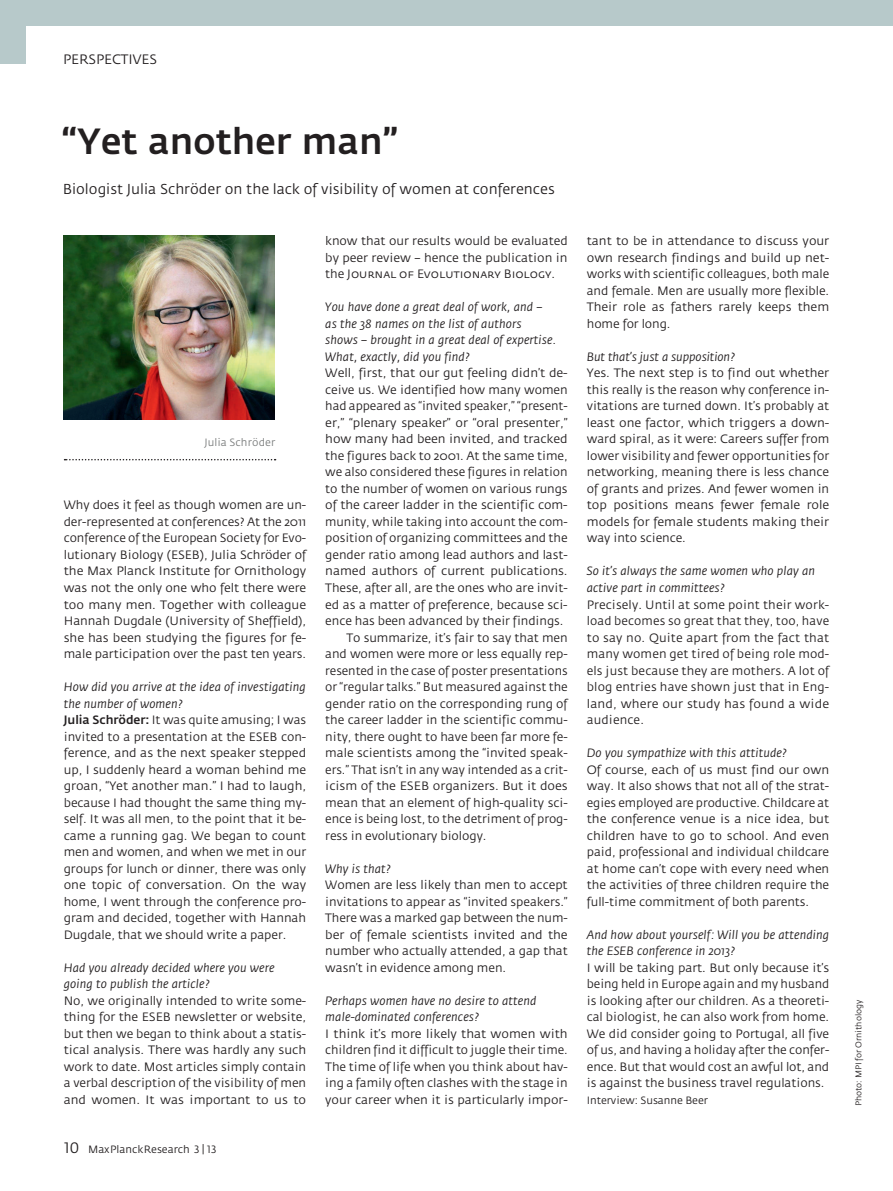
<style>
.page{position:relative;width:893px;height:1191px;background:#fff}
.page>*{position:absolute;margin:0;border:0;box-sizing:border-box;transform-origin:0 0}
.t1{font:500 36px "Fedra Sans";letter-spacing:-.005em;color:#231f20}
.t2{font:14.25px "Fedra Sans";letter-spacing:-.005em;color:#231f20}
.t3{font:13.5px "Fedra Sans";color:#231f20}
.t4{font:12px/16.5px "Fedra Sans";letter-spacing:-.005em;color:#231f20}
.t5{font:italic 12px "Fedra Sans";letter-spacing:.01em;color:#231f20}
.t6{font:10.5px "Fedra Sans";letter-spacing:-.005em;color:#231f20}
.t7{font:10.5px "Fedra Sans";letter-spacing:.01em;color:#7a7c7c}
.t8{font:8.25px "Fedra Sans";color:#231f20}
.s1{font-style:italic}
.s2{font-weight:500}
.s3{font-family:"Fedra Sans Book SC";font-size:15px}
.s4{font-family:"Fedra Sans Book SC"}
</style>
<div class="page">
<div style="left:0;top:0;width:26px;height:64px;background:#b7c9ca"></div>
<div style="left:0;top:0;width:893px;height:26px;background:#b7c9ca"></div>
<svg style="left:65px;top:459px;width:211px;height:1px"></svg>
<img style="left:64px;top:236px;width:210px;height:184px">
<p class="t3" style="left:63px;top:54px;width:96px">PERSPECTIVES</p>
<p class="t1" style="left:62px;top:127px;width:337px">“Yet another man”</p>
<p class="t2" style="left:63px;top:183px;width:494px">Biologist Julia Schröder on the lack of visibility of women at conferences</p>
<p class="t7" style="left:205px;top:438px;width:72px">Julia Schröder</p>
<p class="t4" style="left:64px;top:498px;width:244px;text-align:justify">Why does it feel as though women are un&shy;der-represented at conferences? At the 2011 conference of the European Society for Evo&shy;lutionary Biology (ESEB), Julia Schröder of the Max Planck Institute for Ornithology was not the only one who felt there were too many men. Together with colleague Hannah Dugdale (University of Sheffield), she has been studying the figures for fe&shy;male participation over the past ten years.</p>
<p class="t4" style="left:64px;top:679px;width:244px"><span class="s1">How did you arrive at the idea of investigating the number of women?<br></span><span class="s2">Julia Schröder:</span> It was quite amusing; I was invited to a presentation at the ESEB con&shy;ference, and as the next speaker stepped up, I suddenly heard a woman behind me groan, “Yet another man.” I had to laugh, because I had thought the same thing my&shy;self. It was all men, to the point that it be&shy;came a running gag. We began to count men and women, and when we met in our groups for lunch or dinner, there was only one topic of conversation. On the way home, I went through the conference pro&shy;gram and decided, together with Hannah Dugdale, that we should write a paper.</p>
<p class="t4" style="left:64px;top:960px;width:244px"><span class="s1">Had you already decided where you were going to publish the article?<br></span>No, we originally intended to write some&shy;thing for the ESEB newsletter or website, but then we began to think about a statis&shy;tical analysis. There was hardly any such work to date. Most articles simply contain a verbal description of the visibility of men and women. It was important to us to</p>
<p class="t6" style="left:64px;top:1145px;width:154px"><span class="s3">10</span> MaxPlanckResearch <span class="s4">3 | 13</span></p>
<p class="t4" style="left:325px;top:234px;width:244px;text-align:justify">know that our results would be evaluated by peer review – hence the publication in the <span class="s4">Journal of Evolutionary Biology</span>.</p>
<p class="t5" style="left:325px;top:302px;width:219px">You have done a great deal of work, and –</p>
<p class="t5" style="left:325px;top:319px;width:198px">as the 38 names on the list of authors</p>
<p class="t5" style="left:325px;top:335px;width:232px">shows – brought in a great deal of expertise.</p>
<p class="t5" style="left:325px;top:352px;width:146px">What, exactly, did you find?</p>
<p class="t4" style="left:325px;top:366px;width:244px">Well, first, that our gut feeling didn’t de-</p>
<p class="t4" style="left:325px;top:382px;width:244px">ceive us. We identified how many women</p>
<p class="t4" style="left:325px;top:399px;width:244px">had appeared as “invited speaker,” “present-</p>
<p class="t4" style="left:325px;top:415px;width:244px">er,” “plenary speaker” or “oral presenter,”</p>
<p class="t4" style="left:325px;top:432px;width:244px">how many had been invited, and tracked</p>
<p class="t4" style="left:325px;top:448px;width:244px">the figures back to 2001. At the same time,</p>
<p class="t4" style="left:325px;top:465px;width:244px">we also considered these figures in relation</p>
<p class="t4" style="left:325px;top:481px;width:244px">to the number of women on various rungs</p>
<p class="t4" style="left:325px;top:498px;width:244px">of the career ladder in the scientific com-</p>
<p class="t4" style="left:325px;top:514px;width:244px">munity, while taking into account the com-</p>
<p class="t4" style="left:325px;top:531px;width:244px">position of organizing committees and the</p>
<p class="t4" style="left:325px;top:547px;width:244px">gender ratio among lead authors and last-</p>
<p class="t4" style="left:325px;top:564px;width:244px">named authors of current publications.</p>
<p class="t4" style="left:325px;top:580px;width:244px">These, after all, are the ones who are invit-</p>
<p class="t4" style="left:325px;top:597px;width:244px">ed as a matter of preference, because sci-</p>
<p class="t4" style="left:325px;top:613px;width:240px">ence has been advanced by their findings.</p>
<p class="t4" style="left:347px;top:630px;width:223px">To summarize, it’s fair to say that men</p>
<p class="t4" style="left:325px;top:646px;width:244px">and women were more or less equally rep-</p>
<p class="t4" style="left:325px;top:663px;width:244px">resented in the case of poster presentations</p>
<p class="t4" style="left:325px;top:679px;width:244px">or “regular talks.” But measured against the</p>
<p class="t4" style="left:325px;top:696px;width:244px">gender ratio on the corresponding rung of</p>
<p class="t4" style="left:325px;top:712px;width:244px">the career ladder in the scientific commu-</p>
<p class="t4" style="left:325px;top:729px;width:244px">nity, there ought to have been far more fe-</p>
<p class="t4" style="left:325px;top:745px;width:244px">male scientists among the “invited speak-</p>
<p class="t4" style="left:325px;top:762px;width:244px">ers.” That isn’t in any way intended as a crit-</p>
<p class="t4" style="left:325px;top:778px;width:244px">icism of the ESEB organizers. But it does</p>
<p class="t4" style="left:325px;top:795px;width:244px">mean that an element of high-quality sci-</p>
<p class="t4" style="left:325px;top:811px;width:244px">ence is being lost, to the detriment of prog-</p>
<p class="t4" style="left:325px;top:828px;width:163px">ress in evolutionary biology.</p>
<p class="t4" style="left:325px;top:861px;width:244px"><span class="s1">Why is that?<br></span>Women are less likely than men to accept invitations to appear as “invited speakers.” There was a marked gap between the num&shy;ber of female scientists invited and the number who actually attended, a gap that wasn’t in evidence among men.</p>
<p class="t4" style="left:325px;top:993px;width:244px"><span class="s1">Perhaps women have no desire to attend male-dominated conferences?<br></span>I think it’s more likely that women with children find it difficult to juggle their time.<br>The time of life when you think about hav&shy;ing a family often clashes with the stage in your career when it is particularly impor-</p>
<p class="t4" style="left:587px;top:234px;width:244px;text-align:justify">tant to be in attendance to discuss your own research findings and build up net&shy;works with scientific colleagues, both male and female. Men are usually more flexible.<br>Their role as fathers rarely keeps them home for long.</p>
<p class="t4" style="left:587px;top:349px;width:244px"><span class="s1">But that’s just a supposition?<br></span>Yes. The next step is to find out whether this really is the reason why conference in&shy;vitations are turned down. It’s probably at least one factor, which triggers a down&shy;ward spiral, as it were: Careers suffer from lower visibility and fewer opportunities for networking, meaning there is less chance of grants and prizes. And fewer women in top positions means fewer female role models for female students making their way into science.</p>
<p class="t4" style="left:587px;top:564px;width:244px"><span class="s1">So it’s always the same women who play an active part in committees?<br></span>Precisely. Until at some point their work&shy;load becomes so great that they, too, have to say no. Quite apart from the fact that many women get tired of being role mod&shy;els just because they are mothers. A lot of blog entries have shown just that in Eng&shy;land, where our study has found a wide audience.</p>
<p class="t4" style="left:587px;top:745px;width:244px"><span class="s1">Do you sympathize with this attitude?<br></span>Of course, each of us must find our own way. It also shows that not all of the strat&shy;egies employed are productive. Childcare at the conference venue is a nice idea, but children have to go to school. And even paid, professional and individual childcare at home can’t cope with every need when the activities of three children require the full-time commitment of both parents.</p>
<p class="t4" style="left:587px;top:927px;width:244px"><span class="s1">And how about yourself: Will you be attending the ESEB conference in 2013?<br></span>I will be taking part. But only because it’s being held in Europe again and my husband is looking after our children. As a theoreti&shy;cal biologist, he can also work from home.<br>We did consider going to Portugal, all five of us, and having a holiday after the confer&shy;ence. But that would cost an awful lot, and is against the business travel regulations.</p>
<p class="t6" style="left:587px;top:1095px;width:123px">Interview: Susanne Beer</p>
<p class="t8" style="left:855px;top:1106px;width:108px;rotate:-90deg">Photo: MPI for Ornithology</p>
</div>
